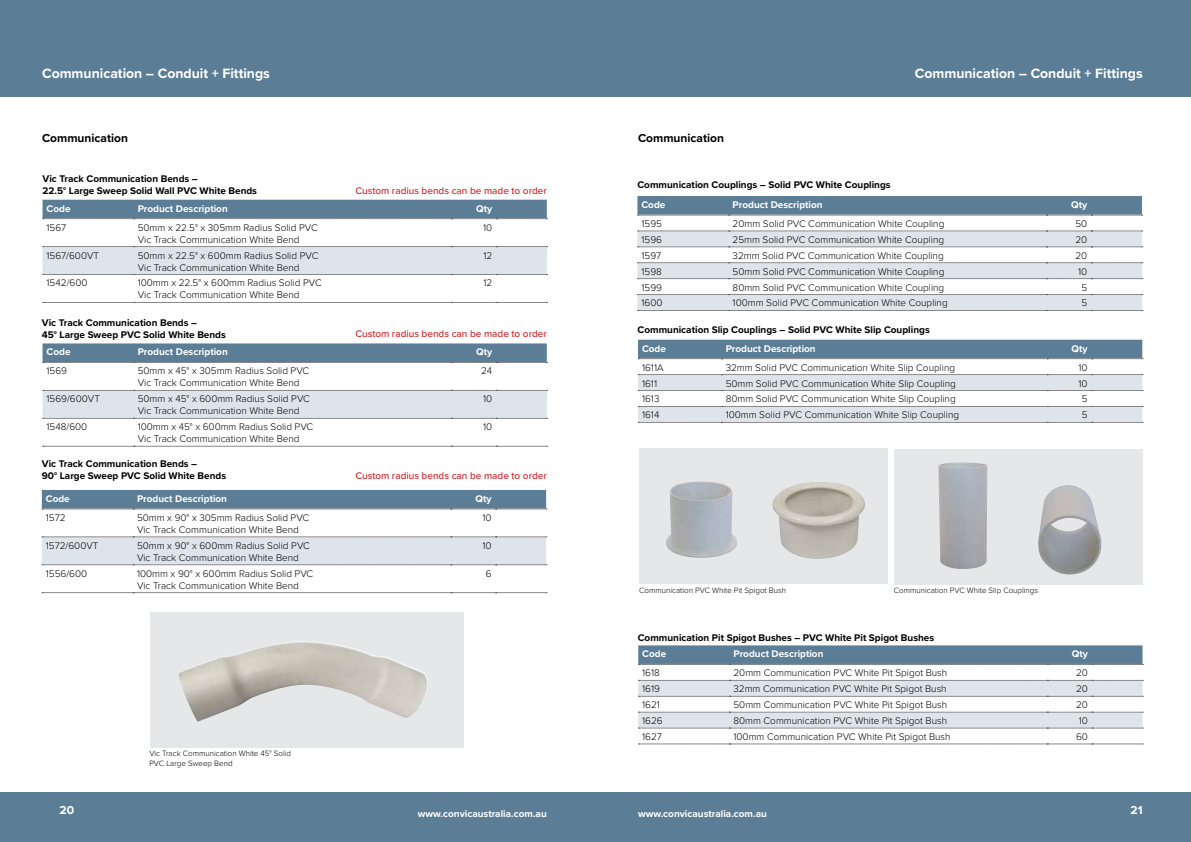
<style>
.page{position:relative;width:1191px;height:842px;background:#fff}
.page>*{position:absolute;margin:0;border:0;box-sizing:border-box;transform-origin:0 0}
.t1{font:700 14px "Proxima Nova";color:#fff}
.t2{font:700 12px "Proxima Nova";color:#000}
.t3{font:700 12px "Proxima Nova";color:#fff}
.t4{font:300 10px/12px "Proxima Nova";color:#000}
.t5{font:700 10px/12px "Proxima Nova";color:#000}
.t6{font:700 10px "Proxima Nova";color:#fff}
.t7{font:500 10px "Proxima Nova";color:#d2232a}
.t8{font:300 8px/9.6px "Proxima Nova";color:#000}
</style>
<div class="page">
<div style="left:0;top:0;width:595px;height:96px;background:#5b7e96"></div>
<div style="left:595px;top:0;width:596px;height:96px;background:#5b7e96"></div>
<div style="left:0;top:793px;width:595px;height:49px;background:#5b7e96"></div>
<div style="left:595px;top:793px;width:596px;height:49px;background:#5b7e96"></div>
<svg style="left:43px;top:200px;width:504px;height:20px;background:#64849a"></svg>
<div style="left:43px;top:246px;width:504px;height:29px;background:#dee5ea"></div>
<svg style="left:43px;top:302px;width:504px;height:1px"></svg>
<svg style="left:43px;top:343px;width:504px;height:20px;background:#608197"></svg>
<svg style="left:43px;top:390px;width:504px;height:29px;background:#d8dee3"></svg>
<svg style="left:43px;top:446px;width:504px;height:1px"></svg>
<svg style="left:42px;top:490px;width:505px;height:20px;background:#628298"></svg>
<svg style="left:42px;top:537px;width:505px;height:29px;background:#dbe1e6"></svg>
<svg style="left:42px;top:592px;width:505px;height:1px"></svg>
<svg style="left:637px;top:196px;width:505px;height:20px;background:#628298"></svg>
<svg style="left:637px;top:231px;width:505px;height:80px"></svg>
<svg style="left:638px;top:340px;width:505px;height:20px;background:#64849a"></svg>
<svg style="left:638px;top:374px;width:505px;height:49px"></svg>
<div style="left:150px;top:612px;width:313px;height:135px;background:#e6e7e8"></div>
<img style="left:179px;top:641px;width:249px;height:81px">
<svg style="left:638px;top:645px;width:505px;height:20px;background:#618197"></svg>
<svg style="left:638px;top:680px;width:505px;height:49px"></svg>
<svg style="left:638px;top:744px;width:505px;height:1px"></svg>
<div style="left:894px;top:450px;width:248px;height:135px;background:#e6e7e8"></div>
<img style="left:938px;top:462px;width:49px;height:107px">
<img style="left:1038px;top:485px;width:64px;height:90px">
<div style="left:639px;top:448px;width:249px;height:135px;background:#e6e7e8"></div>
<img style="left:666px;top:482px;width:71px;height:76px">
<img style="left:772px;top:482px;width:93px;height:77px">
<h1 class="t1" style="left:42px;top:63px;width:229px">Communication – Conduit + Fittings</h1>
<h1 class="t1" style="left:915px;top:63px;width:229px">Communication – Conduit + Fittings</h1>
<p class="t2" style="left:42px;top:129px;width:87px">Communication</p>
<p class="t2" style="left:638px;top:129px;width:87px">Communication</p>
<p class="t5" style="left:43px;top:172px;width:216px">Vic Track Communication Bends –<br>22.5° Large Sweep Solid Wall PVC White Bends</p>
<p class="t6" style="left:47px;top:201px;width:25px">Code</p>
<p class="t6" style="left:138px;top:201px;width:92px">Product Description</p>
<p class="t6" style="left:476px;top:201px;width:18px">Qty</p>
<p class="t4" style="left:47px;top:221px;width:21px">1567</p>
<p class="t4" style="left:138px;top:221px;width:181px">50mm x 22.5° x 305mm Radius Solid PVC<br>Vic Track Communication White Bend</p>
<p class="t4" style="left:483px;top:221px;width:11px">10</p>
<p class="t4" style="left:47px;top:249px;width:54px">1567/600VT</p>
<p class="t4" style="left:138px;top:249px;width:182px">50mm x 22.5° x 600mm Radius Solid PVC<br>Vic Track Communication White Bend</p>
<p class="t4" style="left:483px;top:249px;width:10px">12</p>
<p class="t4" style="left:47px;top:277px;width:42px">1542/600</p>
<p class="t4" style="left:138px;top:277px;width:185px">100mm x 22.5° x 600mm Radius Solid PVC<br>Vic Track Communication White Bend</p>
<p class="t4" style="left:483px;top:277px;width:10px">12</p>
<p class="t5" style="left:42px;top:316px;width:186px">Vic Track Communication Bends –<br>45° Large Sweep PVC Solid White Bends</p>
<p class="t7" style="left:355px;top:183px;width:193px">Custom radius bends can be made to order</p>
<p class="t7" style="left:355px;top:327px;width:193px">Custom radius bends can be made to order</p>
<p class="t6" style="left:47px;top:345px;width:25px">Code</p>
<p class="t6" style="left:138px;top:345px;width:92px">Product Description</p>
<p class="t6" style="left:476px;top:345px;width:18px">Qty</p>
<p class="t4" style="left:47px;top:364px;width:22px">1569</p>
<p class="t4" style="left:138px;top:364px;width:173px">50mm x 45° x 305mm Radius Solid PVC<br>Vic Track Communication White Bend</p>
<p class="t4" style="left:481px;top:364px;width:13px">24</p>
<p class="t4" style="left:47px;top:392px;width:55px">1569/600VT</p>
<p class="t4" style="left:138px;top:392px;width:174px">50mm x 45° x 600mm Radius Solid PVC<br>Vic Track Communication White Bend</p>
<p class="t4" style="left:483px;top:392px;width:11px">10</p>
<p class="t4" style="left:47px;top:420px;width:42px">1548/600</p>
<p class="t4" style="left:138px;top:420px;width:177px">100mm x 45° x 600mm Radius Solid PVC<br>Vic Track Communication White Bend</p>
<p class="t4" style="left:483px;top:420px;width:11px">10</p>
<p class="t5" style="left:42px;top:458px;width:186px">Vic Track Communication Bends –<br>90° Large Sweep PVC Solid White Bends</p>
<p class="t7" style="left:355px;top:468px;width:193px">Custom radius bends can be made to order</p>
<p class="t6" style="left:46px;top:491px;width:25px">Code</p>
<p class="t6" style="left:137px;top:491px;width:92px">Product Description</p>
<p class="t6" style="left:475px;top:491px;width:18px">Qty</p>
<p class="t4" style="left:46px;top:511px;width:21px">1572</p>
<p class="t4" style="left:137px;top:511px;width:174px">50mm x 90° x 305mm Radius Solid PVC<br>Vic Track Communication White Bend</p>
<p class="t4" style="left:482px;top:511px;width:11px">10</p>
<p class="t4" style="left:46px;top:539px;width:54px">1572/600VT</p>
<p class="t4" style="left:137px;top:539px;width:174px">50mm x 90° x 600mm Radius Solid PVC<br>Vic Track Communication White Bend</p>
<p class="t4" style="left:482px;top:539px;width:11px">10</p>
<p class="t4" style="left:46px;top:567px;width:43px">1556/600</p>
<p class="t4" style="left:137px;top:567px;width:178px">100mm x 90° x 600mm Radius Solid PVC<br>Vic Track Communication White Bend</p>
<p class="t4" style="left:486px;top:567px;width:7px">6</p>
<p class="t8" style="left:149px;top:748px;width:143px">Vic Track Communication White 45° Solid<br>PVC Large Sweep Bend</p>
<p class="t5" style="left:637px;top:179px;width:255px">Communication Couplings – Solid PVC White Couplings</p>
<p class="t6" style="left:641px;top:197px;width:25px">Code</p>
<p class="t6" style="left:732px;top:197px;width:92px">Product Description</p>
<p class="t6" style="left:1071px;top:197px;width:18px">Qty</p>
<p class="t4" style="left:641px;top:217px;width:22px">1595</p>
<p class="t4" style="left:732px;top:217px;width:213px">20mm Solid PVC Communication White Coupling</p>
<p class="t4" style="left:1075px;top:217px;width:13px">50</p>
<p class="t4" style="left:641px;top:233px;width:22px">1596</p>
<p class="t4" style="left:732px;top:233px;width:213px">25mm Solid PVC Communication White Coupling</p>
<p class="t4" style="left:1075px;top:233px;width:13px">20</p>
<p class="t4" style="left:641px;top:249px;width:21px">1597</p>
<p class="t4" style="left:732px;top:249px;width:213px">32mm Solid PVC Communication White Coupling</p>
<p class="t4" style="left:1075px;top:249px;width:13px">20</p>
<p class="t4" style="left:641px;top:265px;width:22px">1598</p>
<p class="t4" style="left:732px;top:265px;width:213px">50mm Solid PVC Communication White Coupling</p>
<p class="t4" style="left:1078px;top:265px;width:11px">10</p>
<p class="t4" style="left:641px;top:281px;width:22px">1599</p>
<p class="t4" style="left:732px;top:281px;width:213px">80mm Solid PVC Communication White Coupling</p>
<p class="t4" style="left:1081px;top:281px;width:7px">5</p>
<p class="t4" style="left:641px;top:297px;width:23px">1600</p>
<p class="t4" style="left:732px;top:297px;width:217px">100mm Solid PVC Communication White Coupling</p>
<p class="t4" style="left:1081px;top:297px;width:7px">5</p>
<p class="t6" style="left:642px;top:341px;width:25px">Code</p>
<p class="t6" style="left:725px;top:341px;width:92px">Product Description</p>
<p class="t6" style="left:1071px;top:341px;width:18px">Qty</p>
<p class="t4" style="left:642px;top:361px;width:23px">1611A</p>
<p class="t4" style="left:725px;top:361px;width:231px">32mm Solid PVC Communication White Slip Coupling</p>
<p class="t4" style="left:1078px;top:361px;width:11px">10</p>
<p class="t4" style="left:642px;top:377px;width:17px">1611</p>
<p class="t4" style="left:725px;top:377px;width:232px">50mm Solid PVC Communication White Slip Coupling</p>
<p class="t4" style="left:1078px;top:377px;width:11px">10</p>
<p class="t4" style="left:642px;top:393px;width:19px">1613</p>
<p class="t4" style="left:725px;top:393px;width:231px">80mm Solid PVC Communication White Slip Coupling</p>
<p class="t4" style="left:1082px;top:393px;width:7px">5</p>
<p class="t4" style="left:642px;top:408px;width:19px">1614</p>
<p class="t4" style="left:725px;top:408px;width:235px">100mm Solid PVC Communication White Slip Coupling</p>
<p class="t4" style="left:1082px;top:408px;width:7px">5</p>
<p class="t5" style="left:637px;top:323px;width:294px">Communication Slip Couplings – Solid PVC White Slip Couplings</p>
<p class="t8" style="left:639px;top:585px;width:148px">Communication PVC White Pit Spigot Bush</p>
<p class="t8" style="left:894px;top:585px;width:146px">Communication PVC White Slip Couplings</p>
<p class="t5" style="left:638px;top:631px;width:298px">Communication Pit Spigot Bushes – PVC White Pit Spigot Bushes</p>
<p class="t6" style="left:642px;top:646px;width:25px">Code</p>
<p class="t6" style="left:733px;top:646px;width:92px">Product Description</p>
<p class="t6" style="left:1071px;top:646px;width:18px">Qty</p>
<p class="t4" style="left:642px;top:666px;width:19px">1618</p>
<p class="t4" style="left:733px;top:666px;width:215px">20mm Communication PVC White Pit Spigot Bush</p>
<p class="t4" style="left:1076px;top:666px;width:13px">20</p>
<p class="t4" style="left:642px;top:682px;width:19px">1619</p>
<p class="t4" style="left:733px;top:682px;width:215px">32mm Communication PVC White Pit Spigot Bush</p>
<p class="t4" style="left:1076px;top:682px;width:13px">20</p>
<p class="t4" style="left:642px;top:698px;width:19px">1621</p>
<p class="t4" style="left:733px;top:698px;width:215px">50mm Communication PVC White Pit Spigot Bush</p>
<p class="t4" style="left:1076px;top:698px;width:13px">20</p>
<p class="t4" style="left:642px;top:714px;width:22px">1626</p>
<p class="t4" style="left:733px;top:714px;width:215px">80mm Communication PVC White Pit Spigot Bush</p>
<p class="t4" style="left:1078px;top:714px;width:11px">10</p>
<p class="t4" style="left:642px;top:730px;width:21px">1627</p>
<p class="t4" style="left:733px;top:730px;width:219px">100mm Communication PVC White Pit Spigot Bush</p>
<p class="t4" style="left:1076px;top:730px;width:13px">60</p>
<p class="t3" style="left:60px;top:801px;width:16px">20</p>
<p class="t3" style="left:1130px;top:801px;width:14px">21</p>
<p class="t6" style="left:418px;top:806px;width:130px">www.convicaustralia.com.au</p>
<p class="t6" style="left:638px;top:806px;width:130px">www.convicaustralia.com.au</p>
</div>
